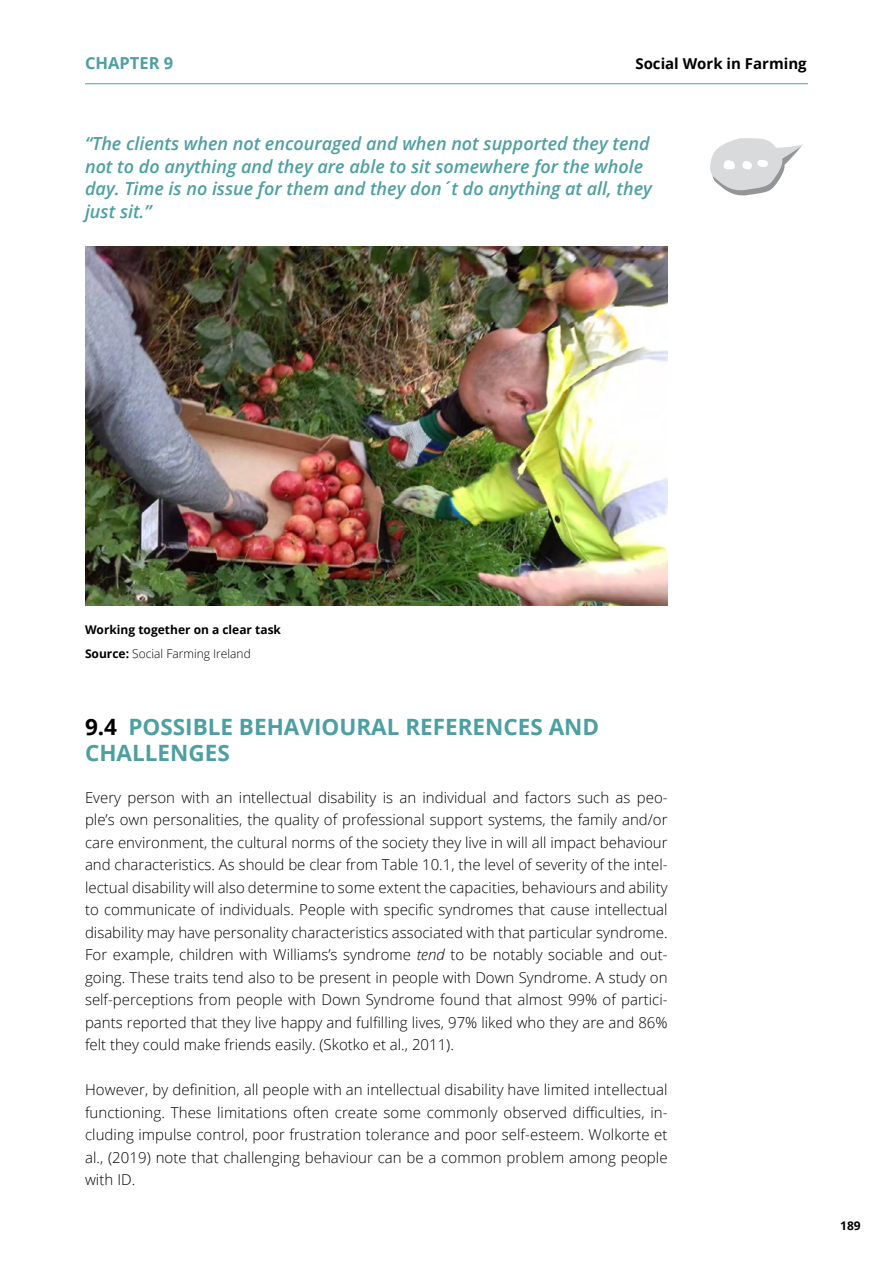
<style>
.page{position:relative;width:893px;height:1263px;background:#fff}
.page>*{position:absolute;margin:0;border:0;box-sizing:border-box;transform-origin:0 0}
.t1{font:700 22.5px/25.5px "Open Sans";color:#4e9fa2}
.t2{font:italic 600 18px/22.5px "Open Sans";color:#4e9fa2}
.t3{font:700 16.5px "Open Sans";color:#4e9fa2}
.t4{font:300 15px/22.5px "Open Sans";color:#000;text-align:justify}
.t5{font:700 15px "Open Sans";color:#000}
.t6{font:700 12px/23.5px "Open Sans";color:#000}
.s1{font-weight:300}
.s2{color:#000}
.s3{font-style:italic}
</style>
<div class="page">
<img style="left:85px;top:246px;width:583px;height:359px">
<svg style="left:710px;top:138px;width:93px;height:58px"></svg>
<hr style="left:85px;top:83px;width:723px;height:1px;background:#4e9fa2">
<p class="t3" style="left:85px;top:51px;width:90px">CHAPTER 9</p>
<p class="t5" style="left:635px;top:53px;width:173px">Social Work in Farming</p>
<p class="t2" style="left:85px;top:132px;width:568px">“The clients when not encouraged and when not supported they tend not to do anything and they are able to sit somewhere for the whole day. Time is no issue for them and they don´t do anything at all, they just sit.”</p>
<p class="t6" style="left:85px;top:618px;width:198px">Working together on a clear task<br>Source: <span class="s1">Social Farming Ireland</span></p>
<h1 class="t1" style="left:85px;top:714px;width:516px"><span class="s2">9.4</span> POSSIBLE BEHAVIOURAL REFERENCES AND<br>CHALLENGES</h1>
<p class="t4" style="left:85px;top:785px;width:584px">Every person with an intellectual disability is an individual and factors such as peo&shy;ple’s own personalities, the quality of professional support systems, the family and/or care environment, the cultural norms of the society they live in will all impact behaviour and characteristics. As should be clear from Table 10.1, the level of severity of the intel&shy;lectual disability will also determine to some extent the capacities, behaviours and ability to communicate of individuals. People with specific syndromes that cause intellectual disability may have personality characteristics associated with that particular syndrome.<br>For example, children with Williams’s syndrome <span class="s3">tend</span> to be notably sociable and out&shy;going. These traits tend also to be present in people with Down Syndrome. A study on self-perceptions from people with Down Syndrome found that almost 99% of partici&shy;pants reported that they live happy and fulfilling lives, 97% liked who they are and 86% felt they could make friends easily. (Skotko et al., 2011).</p>
<p class="t4" style="left:85px;top:1078px;width:584px">However, by definition, all people with an intellectual disability have limited intellectual functioning. These limitations often create some commonly observed difficulties, in&shy;cluding impulse control, poor frustration tolerance and poor self-esteem. Wolkorte et al., (2019) note that challenging behaviour can be a common problem among people with ID.</p>
<p class="t6" style="left:840px;top:1214px;width:22px">189</p>
</div>
